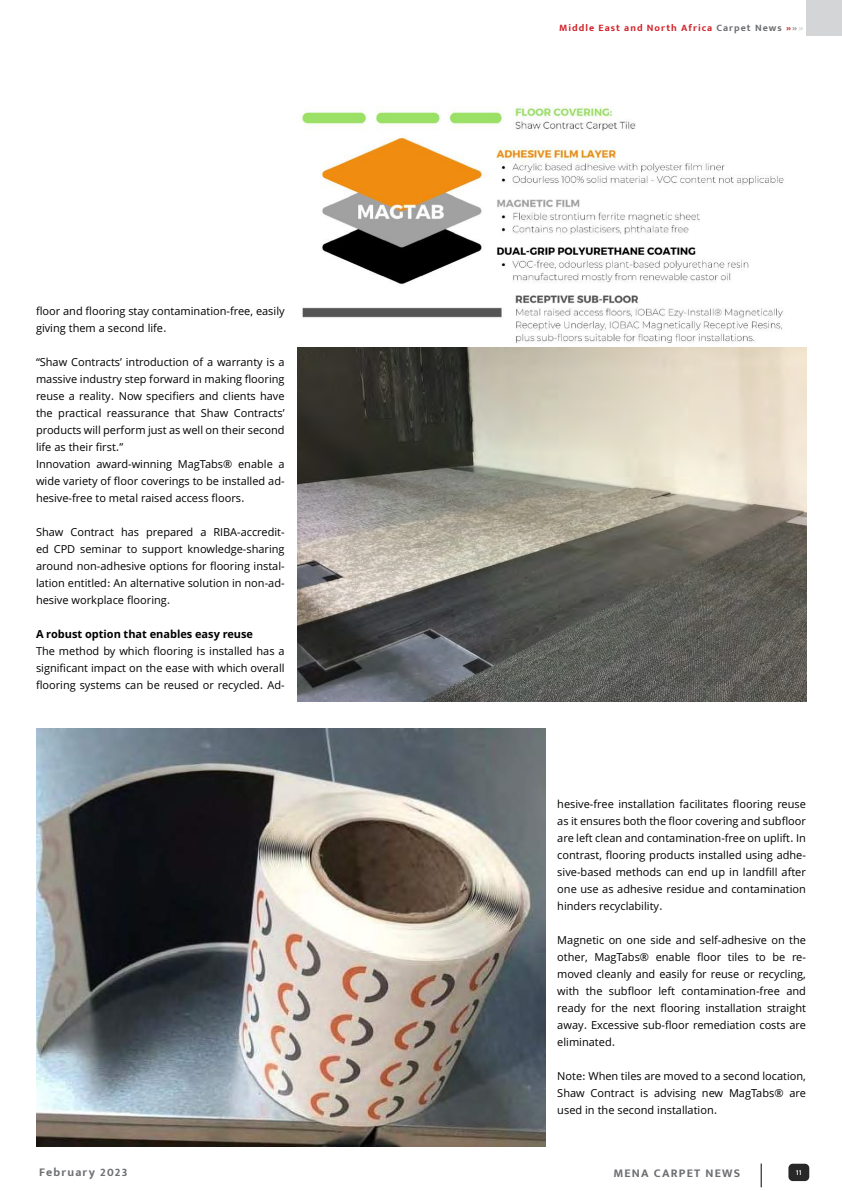
<style>
.page{position:relative;width:842px;height:1191px;background:#fff}
.page>*{position:absolute;margin:0;border:0;box-sizing:border-box;transform-origin:0 0}
.t1{font:700 12px "Mukta Mahee";letter-spacing:.1em;color:#6d6e71}
.t2{font:11px/17px "Sahel";color:#000;text-align:justify}
.t3{font:700 11px "Sahel";color:#000}
.t4{font:700 10px "Mukta Mahee";letter-spacing:.1em;color:#d2232a}
.t5{font:600 8px "Mukta Mahee";color:#fff}
.s1{color:#6d6e71}
.s2{color:#939598}
.s3{color:#d1d3d4}
</style>
<div class="page">
<div style="left:806px;top:0;width:36px;height:36px;background:#d3d5d6"></div>
<div style="left:788px;top:1163px;width:21px;height:18px;background:#292829;border-radius:4px"></div>
<svg style="left:761px;top:1163px;width:1px;height:24px"></svg>
<img style="left:36px;top:728px;width:509px;height:418px">
<img style="left:297px;top:106px;width:510px;height:596px">
<p class="t2" style="left:36px;top:302px;width:250px">floor and flooring stay contamination-free, easily giving them a second life.</p>
<p class="t2" style="left:36px;top:353px;width:250px;text-align:left">“Shaw Contracts’ introduction of a warranty is a massive industry step forward in making flooring reuse a reality. Now specifiers and clients have the practical reassurance that Shaw Contracts’ products will perform just as well on their second life as their first.”<br>Innovation award-winning MagTabs® enable a wide variety of floor coverings to be installed ad&shy;hesive-free to metal raised access floors.</p>
<p class="t2" style="left:36px;top:523px;width:250px">Shaw Contract has prepared a RIBA-accredit&shy;ed CPD seminar to support knowledge-sharing around non-adhesive options for flooring instal&shy;lation entitled: An alternative solution in non-ad&shy;hesive workplace flooring.</p>
<p class="t3" style="left:36px;top:627px;width:219px">A robust option that enables easy reuse</p>
<p class="t2" style="left:36px;top:642px;width:250px">The method by which flooring is installed has a significant impact on the ease with which overall flooring systems can be reused or recycled. Ad-</p>
<p class="t4" style="left:559px;top:21px;width:246px">Middle East and North Africa <span class="s1">Carpet News</span> »<span class="s2">»</span><span class="s3">»</span></p>
<p class="t2" style="left:557px;top:795px;width:250px">hesive-free installation facilitates flooring reuse as it ensures both the floor covering and subfloor are left clean and contamination-free on uplift. In contrast, flooring products installed using adhe&shy;sive-based methods can end up in landfill after one use as adhesive residue and contamination hinders recyclability.</p>
<p class="t2" style="left:557px;top:931px;width:250px">Magnetic on one side and self-adhesive on the other, MagTabs® enable floor tiles to be re&shy;moved cleanly and easily for reuse or recycling, with the subfloor left contamination-free and ready for the next flooring installation straight away. Excessive sub-floor remediation costs are eliminated.</p>
<p class="t2" style="left:557px;top:1067px;width:250px">Note: When tiles are moved to a second location, Shaw Contract is advising new MagTabs® are used in the second installation.</p>
<p class="t1" style="left:39px;top:1164px;width:90px">February 2023</p>
<p class="t1" style="left:613px;top:1166px;width:128px">MENA CARPET NEWS</p>
<p class="t5" style="left:796px;top:1167px;width:7px">11</p>
</div>
